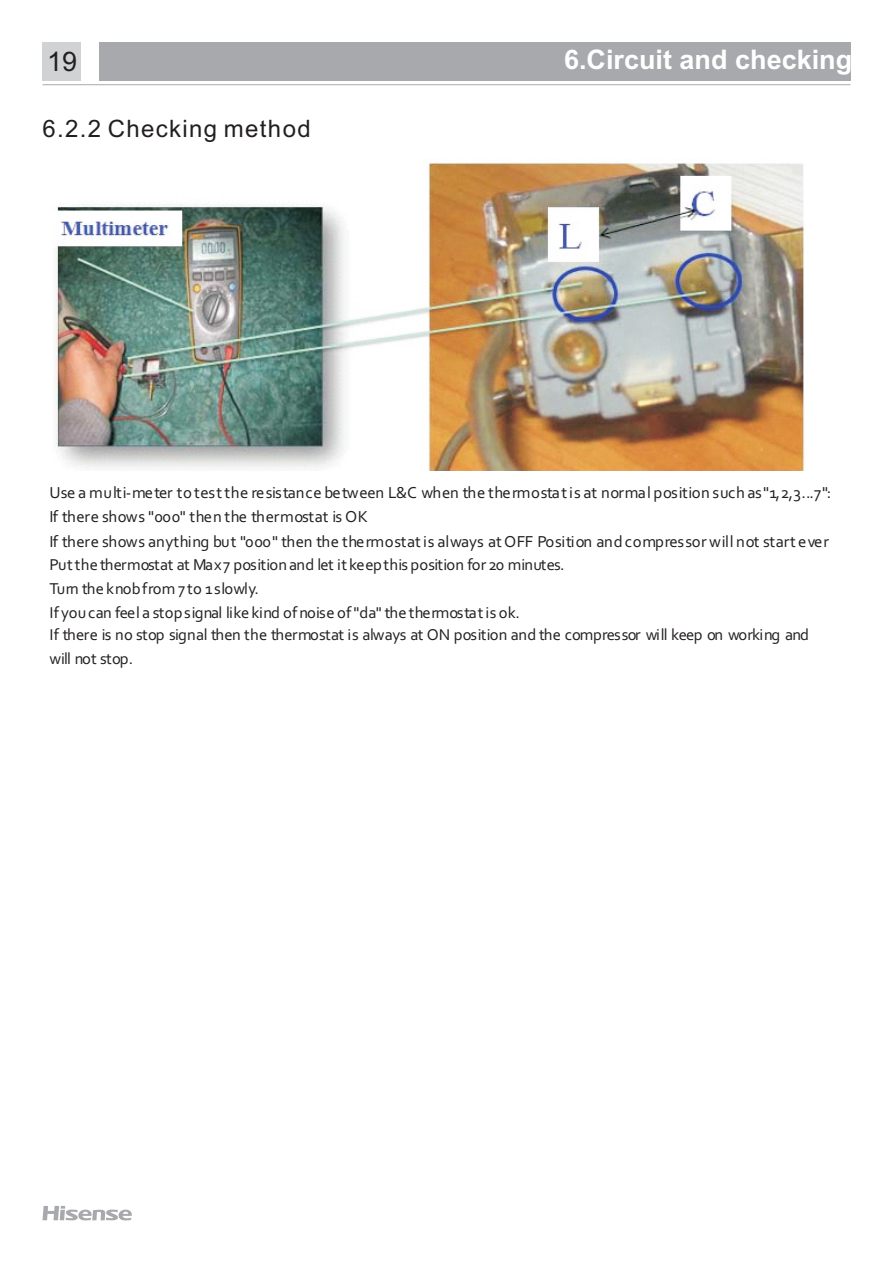
<style>
.page{position:relative;width:893px;height:1263px;background:#fff}
.page>*{position:absolute;margin:0;border:0;box-sizing:border-box;transform-origin:0 0}
.t1{font:700 27px "Arial";color:#fff}
.t2{font:27px "Arial Unicode MS";color:#231f20}
.t3{font:24px "Arial";letter-spacing:.055em;color:#231f20}
.t4{font:16.65px/24.3px "Corbel";letter-spacing:.03em;color:#231f20}
.t5{font:16.5px/24px "Corbel";letter-spacing:.01em;color:#231f20}
.t6{font:16.5px/24px "Corbel";letter-spacing:-.035em;color:#231f20}
</style>
<div class="page">
<div style="left:99px;top:43px;width:751px;height:38px;background:#a8a9ad"></div>
<div style="left:43px;top:43px;width:38px;height:38px;background:#d1d2d4"></div>
<hr style="left:43px;top:84px;width:807px;height:1px;background:#a8a9ad">
<svg style="left:43px;top:1206px;width:89px;height:14px"></svg>
<img style="left:55px;top:162px;width:750px;height:309px">
<h1 class="t2" style="left:47px;top:52px;width:32px">19</h1>
<h1 class="t1" style="left:564px;top:49px;width:290px">6.Circuit and checking</h1>
<h2 class="t3" style="left:43px;top:119px;width:270px">6.2.2 Checking method</h2>
<p class="t4" style="left:50px;top:482px;width:783px">Use a multi-meter totestthe resistance between L&amp;C when the thermostatis at normal positionsuchas"1,2,3...7":<br>If there shows "000" thenthe thermostat is OK<br>If there shows anything but "000" then the thermostatis always atOFF Position andcompressorwill not startever</p>
<p class="t5" style="left:49px;top:554px;width:517px">Putthe thermostat at Max7 positionand let itkeepthis position for20 minutes.<br>Turn the knobfrom 7to 1slowly.<br>If youcan feel a stopsignal like kind of noise of"da" the thermostatis ok.</p>
<p class="t6" style="left:49px;top:624px;width:761px">If there is no stop signal then the thermostat is always at ON position and the compressor will keep on working and will not stop.</p>
</div>
